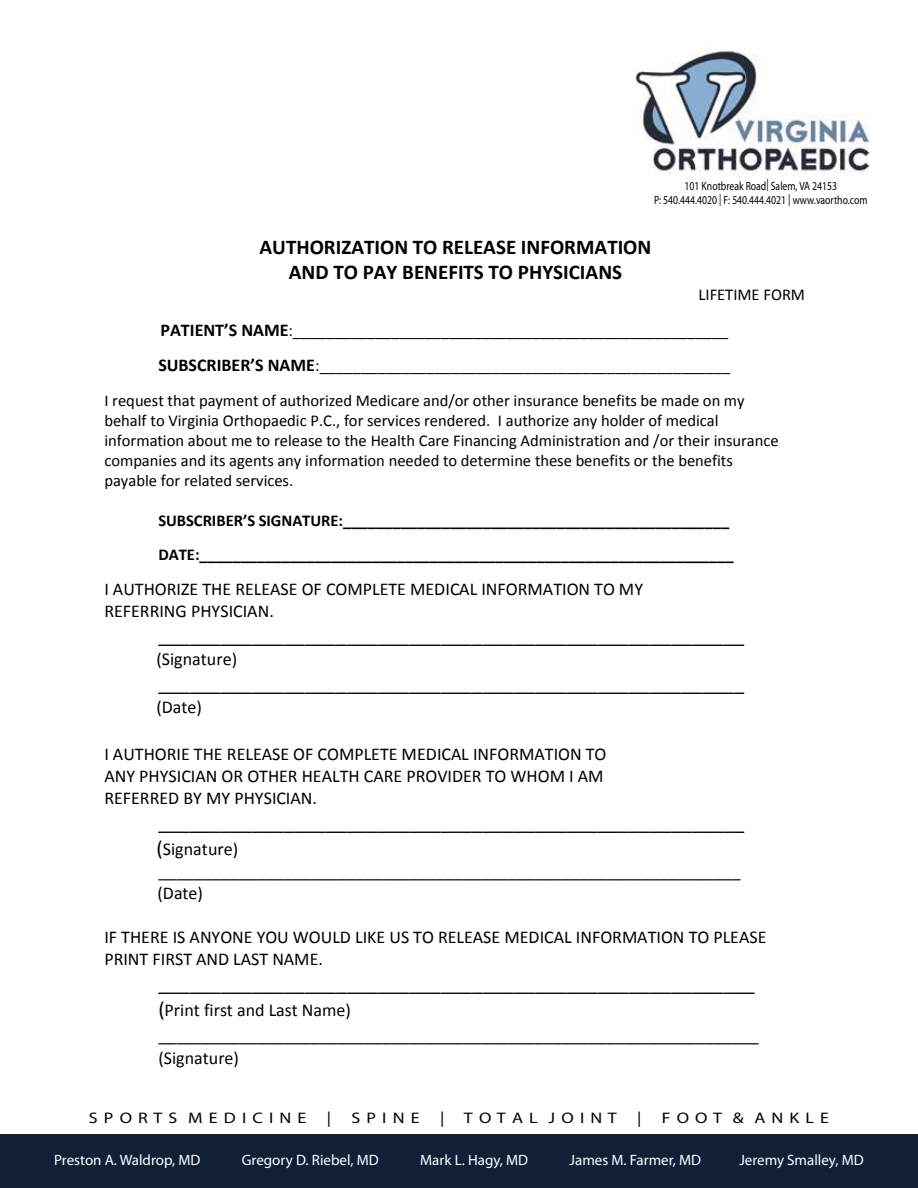
<style>
.page{position:relative;width:918px;height:1188px;background:#fff}
.page>*{position:absolute;margin:0;border:0;box-sizing:border-box;transform-origin:0 0}
.t1{font:21px "Calibri";color:#000}
.t2{font:700 21px/25.5px "Calibri";color:#000;text-align:center}
.t3{font:18px/21.9px "Calibri";color:#000}
.t4{font:16.5px/20.1px "Calibri";color:#000}
.t5{font:700 16.5px/33.9px "Calibri";color:#000}
.t6{font:15.3px "Myriad Pro";color:#000;scale:1.18 1}
.t7{font:15px "Myriad Pro";color:#fff}
.t8{font:12px/14.4px "Myriad Pro";color:#000;text-align:center;scale:.81 1}
.s1{font-weight:700;font-size:18px}
.s2{font-size:21px}
</style>
<div class="page">
<img style="left:635px;top:46px;width:235px;height:129px">
<div style="left:0;top:1134px;width:918px;height:54px;background:#111f37"></div>
<p class="t8" style="left:654px;top:178px;width:265px">101 Knotbreak Road| Salem, VA 24153<br>P: 540.444.4020 | F: 540.444.4021 | www.vaortho.com</p>
<p class="t2" style="left:260px;top:234px;width:393px">AUTHORIZATION TO RELEASE INFORMATION<br>AND TO PAY BENEFITS TO PHYSICIANS</p>
<p class="t4" style="left:699px;top:285px;width:108px">LIFETIME FORM</p>
<p class="t4" style="left:161px;top:320px;width:569px"><span class="s1">PATIENT’S NAME</span>:_____________________________________________________</p>
<p class="t4" style="left:158px;top:356px;width:573px"><span class="s1">SUBSCRIBER’S NAME</span>:__________________________________________________</p>
<p class="t4" style="left:104px;top:390px;width:642px">I request that payment of authorized Medicare and/or other insurance benefits be made on my</p>
<p class="t4" style="left:104px;top:410px;width:676px">behalf to Virginia Orthopaedic P.C., for services rendered. I authorize any holder of medical information about me to release to the Health Care Financing Administration and /or their insurance companies and its agents any information needed to determine these benefits or the benefits payable for related services.</p>
<p class="t5" style="left:158px;top:504px;width:577px">SUBSCRIBER’S SIGNATURE:_______________________________________________<br>DATE:_________________________________________________________________</p>
<p class="t3" style="left:104px;top:579px;width:540px">I AUTHORIZE THE RELEASE OF COMPLETE MEDICAL INFORMATION TO MY<br>REFERRING PHYSICIAN.</p>
<p class="t1" style="left:158px;top:622px;width:587px">________________________________________________________</p>
<p class="t3" style="left:156px;top:648px;width:82px">(Signature)</p>
<p class="t1" style="left:158px;top:670px;width:587px">________________________________________________________</p>
<p class="t3" style="left:156px;top:696px;width:47px">(Date)</p>
<p class="t3" style="left:104px;top:743px;width:504px">I AUTHORIE THE RELEASE OF COMPLETE MEDICAL INFORMATION TO<br>ANY PHYSICIAN OR OTHER HEALTH CARE PROVIDER TO WHOM I AM<br>REFERRED BY MY PHYSICIAN.</p>
<p class="t1" style="left:158px;top:809px;width:587px">________________________________________________________</p>
<p class="t3" style="left:157px;top:838px;width:586px;line-height:22.4px"><span class="s2">(</span>Signature) _________________________________________________________________ (Date)</p>
<p class="t3" style="left:104px;top:926px;width:664px">IF THERE IS ANYONE YOU WOULD LIKE US TO RELEASE MEDICAL INFORMATION TO PLEASE<br>PRINT FIRST AND LAST NAME.</p>
<p class="t1" style="left:158px;top:970px;width:598px">_________________________________________________________</p>
<p class="t3" style="left:158px;top:998px;width:602px;line-height:24.2px"><span class="s2">(</span>Print first and Last Name) ___________________________________________________________________ (Signature)</p>
<p class="t6" style="left:89px;top:1108px;width:186px">S P O R T S M E D I C I N E</p>
<p class="t6" style="left:327px;top:1108px;width:5px">|</p>
<p class="t6" style="left:352px;top:1108px;width:59px">S P I N E</p>
<p class="t6" style="left:440px;top:1108px;width:5px">|</p>
<p class="t6" style="left:464px;top:1108px;width:131px">T O T A L J O I N T</p>
<p class="t6" style="left:637px;top:1108px;width:5px">|</p>
<p class="t6" style="left:662px;top:1108px;width:143px">F O O T &amp; A N K L E</p>
<p class="t7" style="left:54px;top:1151px;width:148px">Preston A. Waldrop, MD</p>
<p class="t7" style="left:242px;top:1151px;width:138px">Gregory D. Riebel, MD</p>
<p class="t7" style="left:420px;top:1151px;width:110px">Mark L. Hagy, MD</p>
<p class="t7" style="left:570px;top:1151px;width:133px">James M. Farmer, MD</p>
<p class="t7" style="left:739px;top:1151px;width:126px">Jeremy Smalley, MD</p>
</div>
